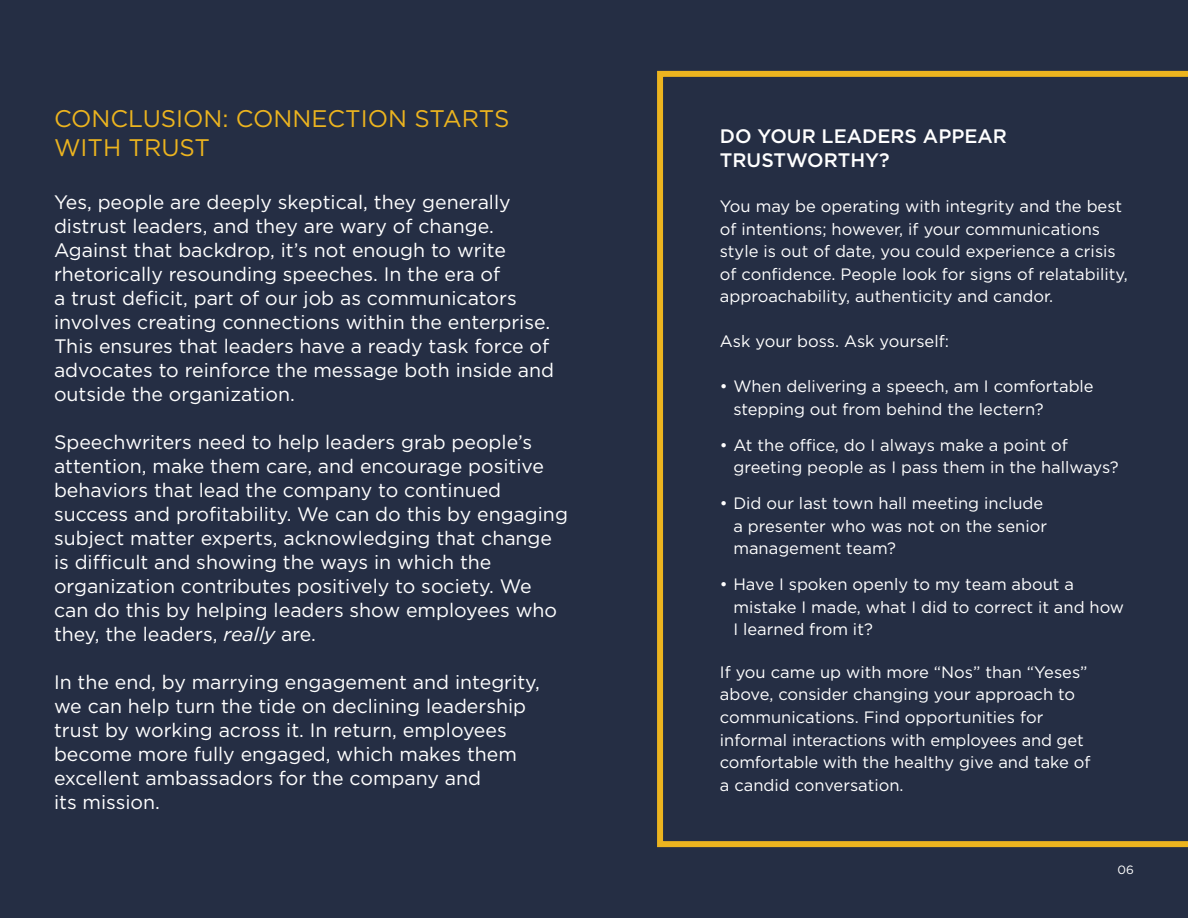
<style>
.page{position:relative;width:1188px;height:918px;background:#252e44}
.page>*{position:absolute;margin:0;border:0;box-sizing:border-box;transform-origin:0 0}
.t1{font:24px/28.8px "Gotham";color:#ecb41f}
.t2{font:19.5px/24px "Gotham";color:#fff}
.t3{font:500 19.5px/24px "Gotham";color:#fff}
.t4{font:16.5px/22.5px "Gotham";color:#fff}
.t5{font:12px "Gotham";color:#fff}
.s1{font-style:italic}
</style>
<div class="page">
<svg style="left:657px;top:70px;width:531px;height:778px"></svg>
<p class="t1" style="left:54px;top:104px;width:457px">CONCLUSION: CONNECTION STARTS<br>WITH TRUST</p>
<p class="t2" style="left:54px;top:189px;width:502px">Yes, people are deeply skeptical, they generally distrust leaders, and they are wary of change.<br>Against that backdrop, it’s not enough to write rhetorically resounding speeches. In the era of<br>a trust deficit, part of our job as communicators involves creating connections within the enterprise.<br>This ensures that leaders have a ready task force of advocates to reinforce the message both inside and outside the organization.</p>
<p class="t2" style="left:54px;top:430px;width:515px">Speechwriters need to help leaders grab people’s attention, make them care, and encourage positive behaviors that lead the company to continued success and profitability. We can do this by engaging subject matter experts, acknowledging that change is difficult and showing the ways in which the organization contributes positively to society. We can do this by helping leaders show employees who they, the leaders, <span class="s1">really</span> are.</p>
<p class="t2" style="left:54px;top:670px;width:487px">In the end, by marrying engagement and integrity, we can help turn the tide on declining leadership trust by working across it. In return, employees become more fully engaged, which makes them excellent ambassadors for the company and<br>its mission.</p>
<p class="t3" style="left:720px;top:124px;width:289px">DO YOUR LEADERS APPEAR<br>TRUSTWORTHY?</p>
<p class="t4" style="left:720px;top:195px;width:409px">You may be operating with integrity and the best of intentions; however, if your communications style is out of date, you could experience a crisis of confidence. People look for signs of relatability, approachability, authenticity and candor.</p>
<p class="t4" style="left:720px;top:330px;width:231px">Ask your boss. Ask yourself:</p>
<p class="t4" style="left:733px;top:375px;width:362px;text-indent:-13px">• When delivering a speech, am I comfortable stepping out from behind the lectern?</p>
<p class="t4" style="left:733px;top:433px;width:387px;text-indent:-13px">• At the office, do I always make a point of greeting people as I pass them in the hallways?</p>
<p class="t4" style="left:733px;top:492px;width:315px;text-indent:-13px">• Did our last town hall meeting include a presenter who was not on the senior management team?</p>
<p class="t4" style="left:733px;top:573px;width:392px;text-indent:-13px">• Have I spoken openly to my team about a mistake I made, what I did to correct it and how<br>I learned from it?</p>
<p class="t4" style="left:720px;top:661px;width:372px">If you came up with more “Nos” than “Yeses” above, consider changing your approach to communications. Find opportunities for informal interactions with employees and get comfortable with the healthy give and take of a candid conversation.</p>
<p class="t5" style="left:1118px;top:862px;width:18px">06</p>
</div>
